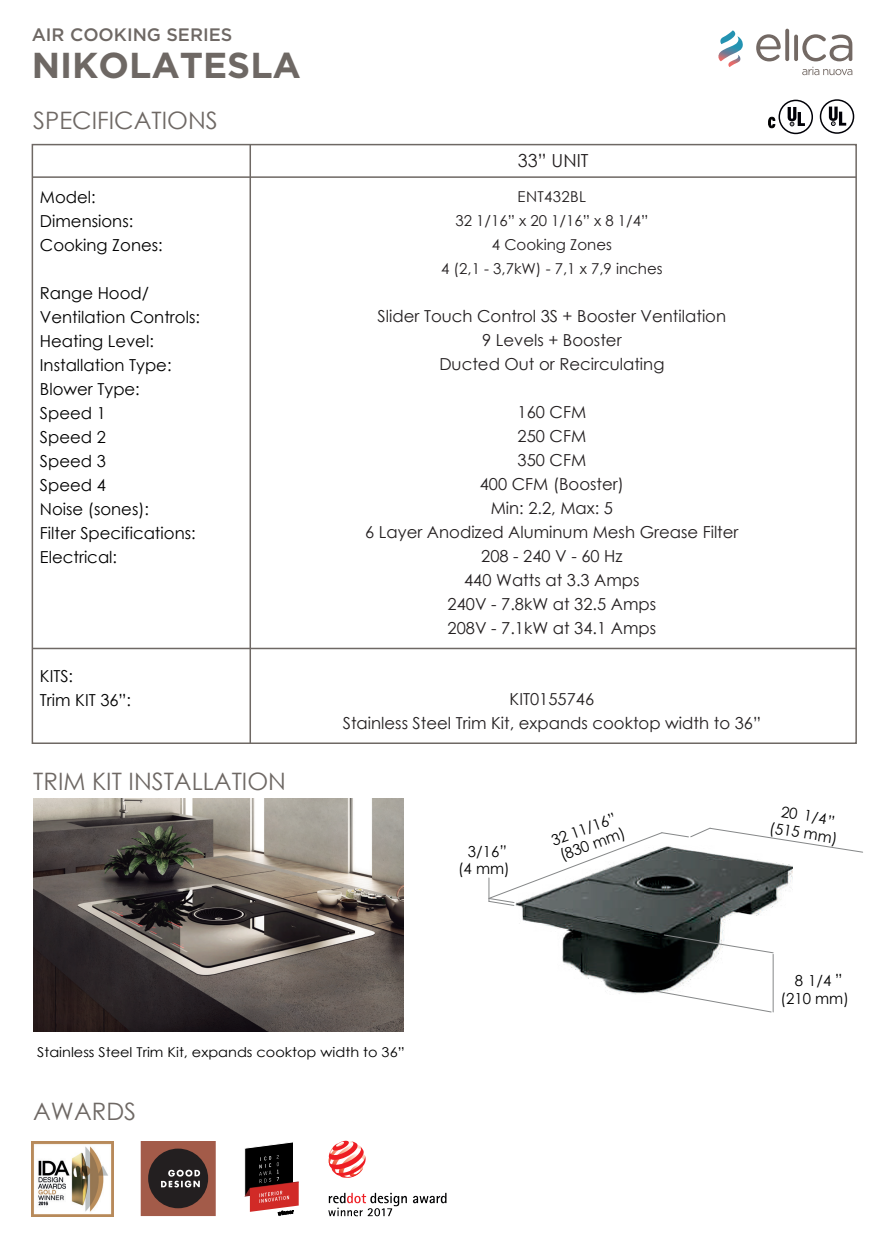
<style>
.page{position:relative;width:893px;height:1234px;background:#fff}
.page>*{position:absolute;margin:0;border:0;box-sizing:border-box;transform-origin:0 0}
.t1{font:700 36px "Gotham";color:#6e6864}
.t2{font:24px "Century Gothic";color:#6e6864}
.t3{font:500 18px "Gotham";color:#6e6864}
.t4{font:18px "Century Gothic";color:#231f20}
.t5{font:16.5px/24px "Century Gothic";color:#231f20;text-align:center}
.t6{font:16.5px/24px "Century Gothic";color:#000001}
.t7{font:15.15px/17.7px "Century Gothic";color:#000001;text-align:center}
.t8{font:15px/24px "Century Gothic";color:#231f20;text-align:center}
.t9{font:13.5px "Century Gothic";color:#000001;scale:1.07 1}
.s1{font-size:15px}
</style>
<div class="page">
<svg style="left:829px;top:107px;width:17px;height:19px"></svg>
<div style="left:820px;top:99px;width:34px;height:35px;border:2px solid #000007;border-radius:50%"></div>
<svg style="left:788px;top:107px;width:17px;height:19px"></svg>
<div style="left:778px;top:100px;width:35px;height:34px;border:2px solid #000007;border-radius:50%"></div>
<svg style="left:768px;top:116px;width:7px;height:12px"></svg>
<hr style="left:250px;top:145px;width:1px;height:597px;background:#6e6864">
<hr style="left:32px;top:176px;width:824px;height:2px;background:#6e6864">
<hr style="left:32px;top:647px;width:824px;height:2px;background:#6e6864">
<svg style="left:756px;top:34px;width:25px;height:27px"></svg>
<svg style="left:785px;top:29px;width:4px;height:32px"></svg>
<svg style="left:794px;top:35px;width:4px;height:26px"></svg>
<svg style="left:802px;top:34px;width:50px;height:27px"></svg>
<svg style="left:718px;top:30px;width:25px;height:37px"></svg>
<svg style="left:802px;top:67px;width:50px;height:8px"></svg>
<div style="left:142px;top:1141px;width:73px;height:73px;background:#a35b49"></div>
<div style="left:141px;top:1140px;width:75px;height:75px;border:2px solid #a35b49"></div>
<div style="left:148px;top:1148px;width:60px;height:59px;background:#231f20;border-radius:50%"></div>
<svg style="left:161px;top:1169px;width:39px;height:18px"></svg>
<svg style="left:413px;top:1192px;width:33px;height:10px"></svg>
<svg style="left:328px;top:1192px;width:79px;height:23px"></svg>
<svg style="left:328px;top:1140px;width:38px;height:37px"></svg>
<svg style="left:244px;top:1142px;width:55px;height:73px"></svg>
<img style="left:32px;top:1141px;width:81px;height:74px">
<img style="left:33px;top:798px;width:371px;height:233px">
<img style="left:510px;top:905px;width:264px;height:108px">
<svg style="left:654px;top:990px;width:117px;height:22px"></svg>
<svg style="left:664px;top:934px;width:109px;height:18px"></svg>
<hr style="left:773px;top:954px;width:1px;height:57px;background:#858788">
<svg style="left:488px;top:827px;width:375px;height:78px"></svg>
<p class="t3" style="left:32px;top:23px;width:202px">AIR COOKING SERIES</p>
<h1 class="t1" style="left:32px;top:45px;width:271px">NIKOLATESLA</h1>
<h2 class="t2" style="left:33px;top:104px;width:186px">SPECIFICATIONS</h2>
<p class="t6" style="left:40px;top:184px;width:124px">Model:<br>Dimensions:<br>Cooking Zones:</p>
<p class="t6" style="left:40px;top:280px;width:162px">Range Hood/<br>Ventilation Controls:<br>Heating Level:<br>Installation Type:<br>Blower Type:<br>Speed 1<br>Speed 2<br>Speed 3<br>Speed 4<br>Noise (sones):<br>Filter Specifications:<br>Electrical:</p>
<p class="t6" style="left:40px;top:663px;width:93px">KITS:<br>Trim KIT 36”:</p>
<h2 class="t2" style="left:33px;top:764px;width:254px">TRIM KIT INSTALLATION</h2>
<p class="t4" style="left:518px;top:148px;width:72px">33” UNIT</p>
<p class="t8" style="left:441px;top:184px;width:223px">ENT432BL<br>32 1/16” x 20 1/16” x 8 1/4”<br>4 Cooking Zones<br>4 (2,1 - 3,7kW) - 7,1 x 7,9 inches</p>
<p class="t5" style="left:378px;top:303px;width:350px">Slider Touch Control 3S + Booster Ventilation<br>9 Levels + Booster<br>Ducted Out or Recirculating</p>
<p class="t5" style="left:365px;top:399px;width:375px">160 CFM<br>250 CFM<br>350 CFM<br>400 CFM (Booster)<br>Min: 2.2, Max: 5<br>6 Layer Anodized Aluminum Mesh Grease Filter<br>208 - 240 V - 60 Hz<br>440 Watts at 3.3 Amps<br>240V - 7.8kW at 32.5 Amps<br>208V - 7.1kW at 34.1 Amps</p>
<p class="t5" style="left:343px;top:686px;width:420px">KIT0155746<br>Stainless Steel Trim Kit, expands cooktop width to 36”</p>
<p class="t7" style="left:468px;top:841px;width:33px">3/16</p>
<p class="t7" style="left:458px;top:859px;width:53px">(4 mm)</p>
<p class="t7" style="left:549px;top:832px;width:73px;line-height:16.5px;text-align:left;rotate:-20deg">32 11/16” (830 mm)</p>
<p class="t7" style="left:774px;top:801px;width:70px;rotate:9deg">20 <span class="s1">1/4</span>” (515 mm)</p>
<p class="t9" style="left:37px;top:1041px;width:345px">Stainless Steel Trim Kit, expands cooktop width to 36”</p>
<h2 class="t2" style="left:33px;top:1094px;width:104px">AWARDS</h2>
<p class="t7" style="left:780px;top:971px;width:70px">8 1/4 ” (210 mm)</p>
</div>
